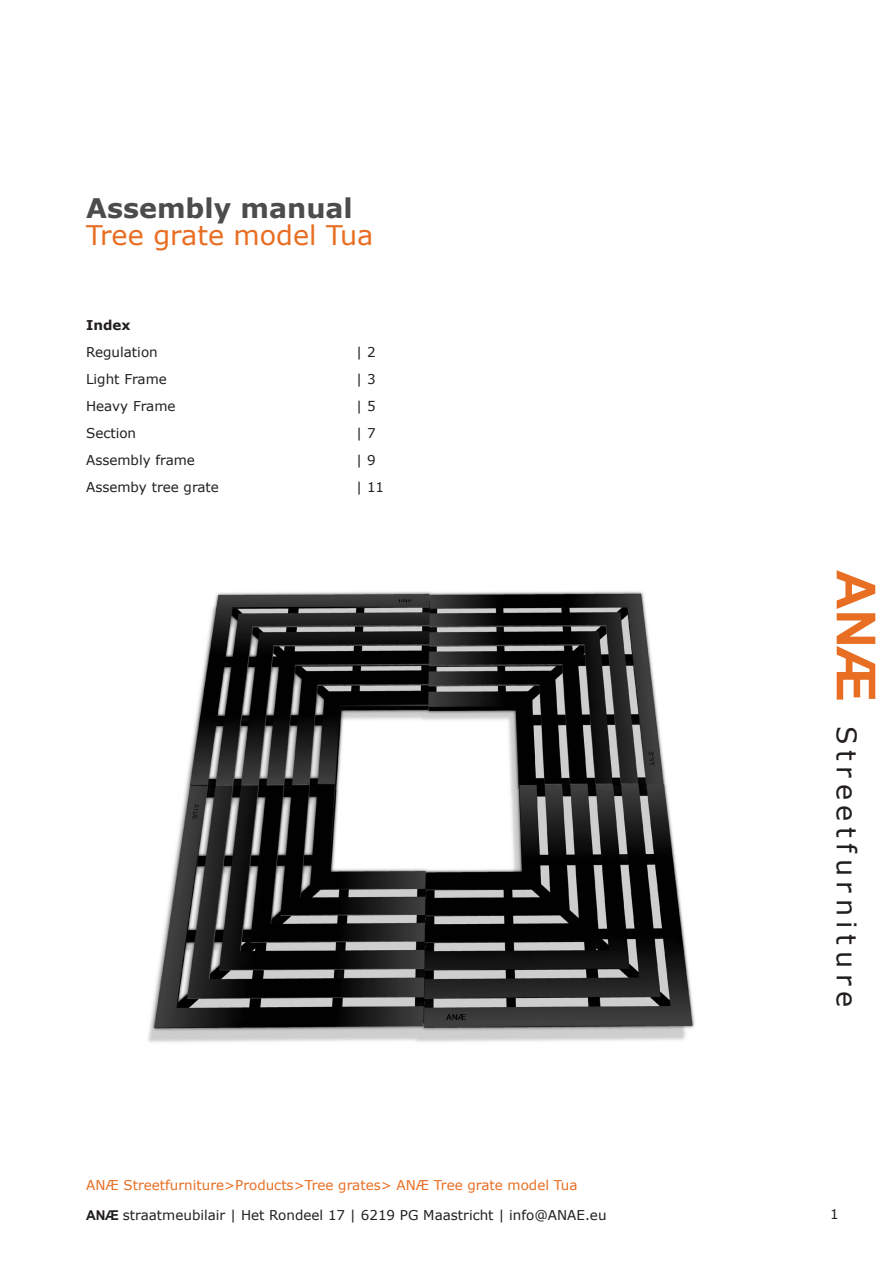
<style>
.page{position:relative;width:893px;height:1263px;background:#fff}
.page>*{position:absolute;margin:0;border:0;box-sizing:border-box;transform-origin:0 0}
.t1{font:27px "Verdana";letter-spacing:.21em;color:#231f20}
.t2{font:27px "Verdana";color:#e86e23}
.t3{font:700 27px "Verdana";color:#4c4c4c}
.t4{font:13.5px "Verdana";color:#231f20}
.t5{font:13.5px "Verdana";color:#e86e23}
.t6{font:700 13.5px "Verdana";color:#231f20}
.s1{font-family:"Arial";font-weight:700;font-size:54px;color:#e86e23}
.s2{font-family:"Arial";font-weight:700}
</style>
<div class="page">
<img style="left:148px;top:591px;width:547px;height:452px">
<h1 class="t3" style="left:86px;top:189px;width:268px">Assembly manual</h1>
<h1 class="t2" style="left:86px;top:216px;width:289px">Tree grate model Tua</h1>
<p class="t6" style="left:86px;top:315px;width:46px">Index</p>
<p class="t4" style="left:86px;top:342px;width:73px">Regulation</p>
<p class="t4" style="left:356px;top:342px;width:21px">| 2</p>
<p class="t4" style="left:86px;top:369px;width:82px">Light Frame</p>
<p class="t4" style="left:356px;top:369px;width:21px">| 3</p>
<p class="t4" style="left:86px;top:396px;width:91px">Heavy Frame</p>
<p class="t4" style="left:356px;top:396px;width:21px">| 5</p>
<p class="t4" style="left:86px;top:423px;width:52px">Section</p>
<p class="t4" style="left:356px;top:423px;width:21px">| 7</p>
<p class="t4" style="left:86px;top:450px;width:110px">Assembly frame</p>
<p class="t4" style="left:356px;top:450px;width:21px">| 9</p>
<p class="t4" style="left:86px;top:477px;width:134px">Assemby tree grate</p>
<p class="t4" style="left:356px;top:477px;width:30px">| 11</p>
<p class="t5" style="left:86px;top:1175px;width:493px">ANÆ Streetfurniture&gt;Products&gt;Tree grates&gt; ANÆ Tree grate model Tua</p>
<h1 class="t1" style="left:865px;top:570px;width:438px;rotate:90deg"><span class="s1">ANÆ</span> Streetfurniture</h1>
<p class="t4" style="left:86px;top:1205px;width:522px"><span class="s2">ANÆ</span> straatmeubilair | Het Rondeel 17 | 6219 PG Maastricht | info@ANAE.eu</p>
<p class="t4" style="left:830px;top:1205px;width:10px">1</p>
</div>
